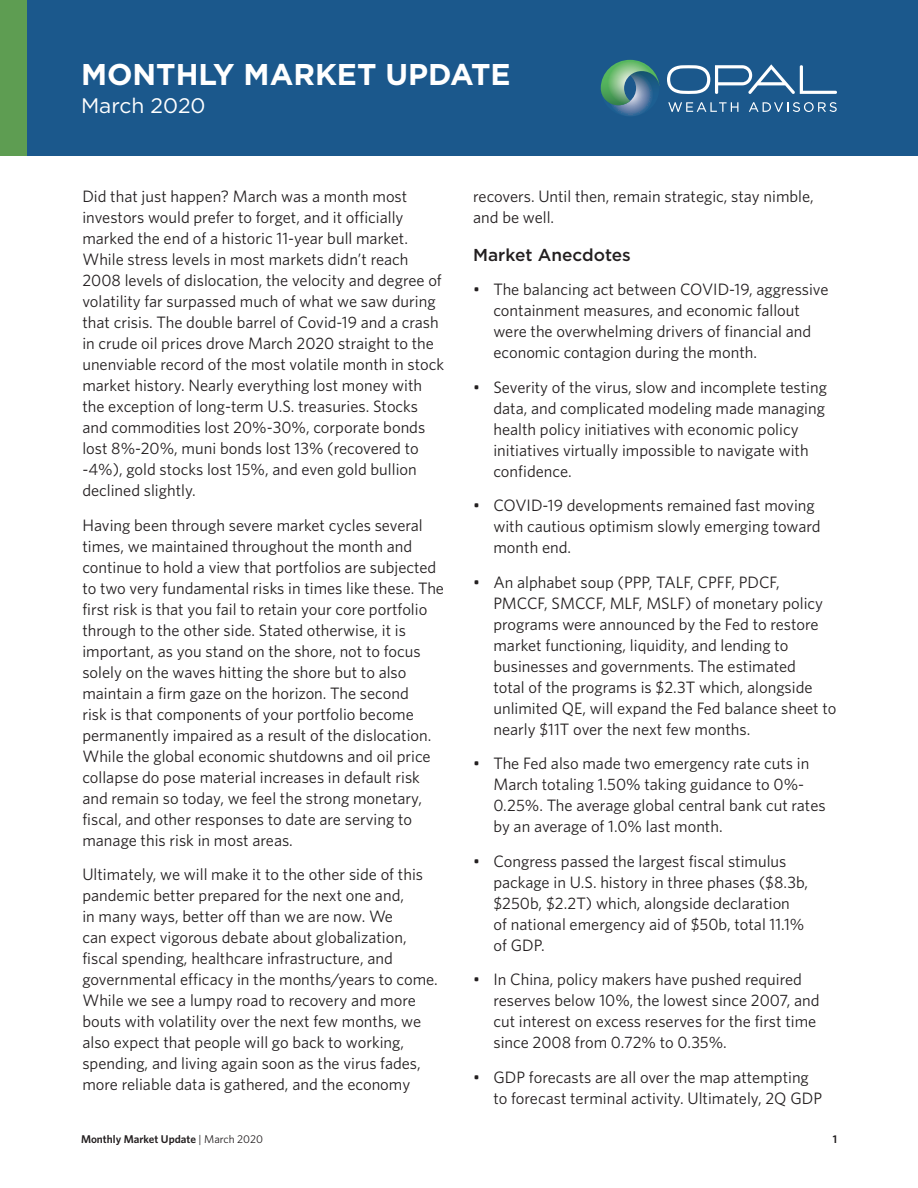
<style>
.page{position:relative;width:918px;height:1188px;background:#fff}
.page>*{position:absolute;margin:0;border:0;box-sizing:border-box;transform-origin:0 0}
.t1{font:700 30px "Gotham";color:#fff}
.Date{font:21px "Gotham";color:#fff}
.Black_Subheading{font:500 17.25px "Gotham";color:#231f20}
.Body_Text{font:16.5px/21px "Whitney";color:#231f20}
.t2{font:600 11.25px "Whitney";color:#231f20}
.s1{font-weight:400}
</style>
<div class="page">
<div style="left:0;top:0;width:918px;height:155px;background:#1b588c"></div>
<svg style="left:668px;top:102px;width:70px;height:10px"></svg>
<svg style="left:749px;top:102px;width:88px;height:10px"></svg>
<svg style="left:667px;top:64px;width:170px;height:30px"></svg>
<svg style="left:601px;top:60px;width:58px;height:56px"></svg>
<div style="left:0;top:0;width:27px;height:155px;background:#5e9d52"></div>
<p class="t1" style="left:81px;top:54px;width:431px">MONTHLY MARKET UPDATE</p>
<p class="Date" style="left:81px;top:92px;width:126px">March 2020</p>
<p class="Body_Text" style="left:82px;top:186px;width:363px">Did that just happen? March was a month most investors would prefer to forget, and it officially marked the end of a historic 11-year bull market.<br>While stress levels in most markets didn’t reach 2008 levels of dislocation, the velocity and degree of volatility far surpassed much of what we saw during that crisis. The double barrel of Covid-19 and a crash in crude oil prices drove March 2020 straight to the unenviable record of the most volatile month in stock market history. Nearly everything lost money with the exception of long-term U.S. treasuries. Stocks and commodities lost 20%-30%, corporate bonds lost 8%-20%, muni bonds lost 13% (recovered to -4%), gold stocks lost 15%, and even gold bullion declined slightly.</p>
<p class="Body_Text" style="left:82px;top:514px;width:363px">Having been through severe market cycles several times, we maintained throughout the month and continue to hold a view that portfolios are subjected to two very fundamental risks in times like these. The first risk is that you fail to retain your core portfolio through to the other side. Stated otherwise, it is important, as you stand on the shore, not to focus solely on the waves hitting the shore but to also maintain a firm gaze on the horizon. The second<br>risk is that components of your portfolio become permanently impaired as a result of the dislocation.<br>While the global economic shutdowns and oil price collapse do pose material increases in default risk and remain so today, we feel the strong monetary, fiscal, and other responses to date are serving to manage this risk in most areas.</p>
<p class="Body_Text" style="left:82px;top:864px;width:357px">Ultimately, we will make it to the other side of this pandemic better prepared for the next one and,<br>in many ways, better off than we are now. We<br>can expect vigorous debate about globalization, fiscal spending, healthcare infrastructure, and governmental efficacy in the months/years to come.<br>While we see a lumpy road to recovery and more bouts with volatility over the next few months, we also expect that people will go back to working, spending, and living again soon as the virus fades, more reliable data is gathered, and the economy</p>
<p class="Body_Text" style="left:473px;top:186px;width:342px">recovers. Until then, remain strategic, stay nimble, and be well.</p>
<p class="Black_Subheading" style="left:473px;top:243px;width:159px">Market Anecdotes</p>
<p class="Body_Text" style="left:493px;top:279px;width:337px;text-indent:-20px">• The balancing act between COVID-19, aggressive containment measures, and economic fallout were the overwhelming drivers of financial and economic contagion during the month.</p>
<p class="Body_Text" style="left:493px;top:376px;width:335px;text-indent:-20px">• Severity of the virus, slow and incomplete testing data, and complicated modeling made managing health policy initiatives with economic policy initiatives virtually impossible to navigate with confidence.</p>
<p class="Body_Text" style="left:493px;top:495px;width:329px;text-indent:-20px">• COVID-19 developments remained fast moving with cautious optimism slowly emerging toward month end.</p>
<p class="Body_Text" style="left:493px;top:571px;width:344px;text-indent:-20px">• An alphabet soup (PPP, TALF, CPFF, PDCF, PMCCF, SMCCF, MLF, MSLF) of monetary policy programs were announced by the Fed to restore market functioning, liquidity, and lending to businesses and governments. The estimated<br>total of the programs is $2.3T which, alongside unlimited QE, will expand the Fed balance sheet to nearly $11T over the next few months.</p>
<p class="Body_Text" style="left:493px;top:753px;width:334px;text-indent:-20px">• The Fed also made two emergency rate cuts in March totaling 1.50% taking guidance to 0%- 0.25%. The average global central bank cut rates by an average of 1.0% last month.</p>
<p class="Body_Text" style="left:493px;top:850px;width:316px;text-indent:-20px">• Congress passed the largest fiscal stimulus package in U.S. history in three phases ($8.3b, $250b, $2.2T) which, alongside declaration<br>of national emergency aid of $50b, total 11.1% of GDP.</p>
<p class="Body_Text" style="left:493px;top:969px;width:328px;text-indent:-20px">• In China, policy makers have pushed required reserves below 10%, the lowest since 2007, and cut interest on excess reserves for the first time since 2008 from 0.72% to 0.35%.</p>
<p class="Body_Text" style="left:493px;top:1066px;width:330px;text-indent:-20px">• GDP forecasts are all over the map attempting to forecast terminal activity. Ultimately, 2Q GDP</p>
<p class="t2" style="left:81px;top:1132px;width:184px">Monthly Market Update <span class="s1">| March 2020</span></p>
<p class="t2" style="left:833px;top:1132px;width:6px">1</p>
</div>
